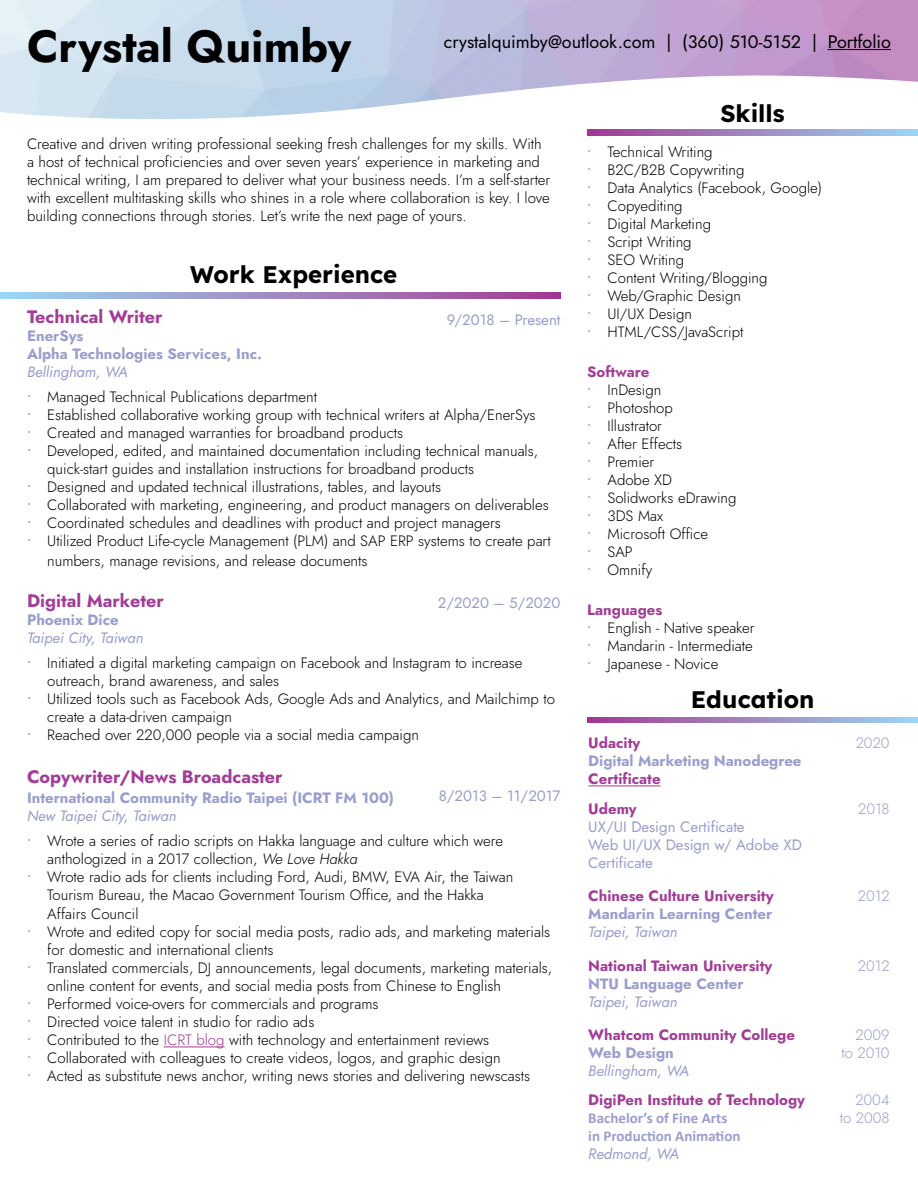
<style>
.page{position:relative;width:918px;height:1188px;background:#fff}
.page>*{position:absolute;margin:0;border:0;box-sizing:border-box;transform-origin:0 0}
.t1{font:700 45px "Jost";color:#000}
.t2{font:700 24px "Lexend";color:#000}
.t3{font:700 18px "Jost";color:#a23c96}
.t4{font:18px "Jost";color:#000}
.t5{font:300 15px/18px "Jost";color:#000}
.t6{font:700 15px/18px "Jost";color:#9a9dce}
.t7{font:700 15px "Jost";color:#a23c96}
.t8{font:italic 15px "Jost";color:#9a9dce}
.t9{font:15px/18px "Jost";color:#9a9dce}
.t10{font:700 15px/18px "Calibri";color:#9a9dce}
.t11{font:300 15px/18px "Jost";color:#9a9dce;text-align:right}
.s1{font-style:italic}
.s2{color:#a23c96}
</style>
<div class="page">
<hr style="left:828px;top:49px;width:63px;height:1px;background:#000">
<svg style="left:587px;top:130px;width:331px;height:6px;background:#9f87c1"></svg>
<hr style="left:164px;top:1047px;width:61px;height:1px;background:#a23c96">
<svg style="left:0;top:292px;width:561px;height:6px;background:#9f89c1"></svg>
<svg style="left:587px;top:717px;width:331px;height:6px;background:#9f88c1"></svg>
<hr style="left:588px;top:786px;width:73px;height:1px;background:#a23c96">
<h1 class="t1" style="left:27px;top:16px;width:326px">Crystal Quimby</h1>
<p class="t4" style="left:444px;top:29px;width:449px">crystalquimby@outlook.com | (360) 510-5152 | Portfolio</p>
<h2 class="t2" style="left:720px;top:96px;width:66px">Skills</h2>
<p class="t5" style="left:27px;top:134px;width:525px">Creative and driven writing professional seeking fresh challenges for my skills. With a host of technical proficiencies and over seven years’ experience in marketing and technical writing, I am prepared to deliver what your business needs. I’m a self-starter with excellent multitasking skills who shines in a role where collaboration is key. I love building connections through stories. Let’s write the next page of yours.</p>
<p class="t5" style="left:587px;top:143px;width:127px">• Technical Writing</p>
<p class="t5" style="left:587px;top:161px;width:159px">• B2C/B2B Copywriting</p>
<p class="t5" style="left:587px;top:179px;width:236px">• Data Analytics (Facebook, Google)</p>
<p class="t5" style="left:587px;top:197px;width:97px">• Copyediting</p>
<p class="t5" style="left:587px;top:215px;width:125px">• Digital Marketing</p>
<p class="t5" style="left:587px;top:233px;width:106px">• Script Writing</p>
<p class="t5" style="left:587px;top:251px;width:98px">• SEO Writing</p>
<p class="t5" style="left:587px;top:269px;width:182px">• Content Writing/Blogging</p>
<p class="t5" style="left:587px;top:287px;width:155px">• Web/Graphic Design</p>
<p class="t5" style="left:587px;top:305px;width:106px">• UI/UX Design</p>
<p class="t5" style="left:587px;top:323px;width:158px">• HTML/CSS/JavaScript</p>
<p class="t7" style="left:587px;top:362px;width:64px">Software</p>
<p class="t5" style="left:587px;top:381px;width:76px">• InDesign</p>
<p class="t5" style="left:587px;top:399px;width:87px">• Photoshop</p>
<p class="t5" style="left:587px;top:417px;width:76px">• Illustrator</p>
<p class="t5" style="left:587px;top:435px;width:97px">• After Effects</p>
<p class="t5" style="left:587px;top:453px;width:69px">• Premier</p>
<p class="t5" style="left:587px;top:471px;width:86px">• Adobe XD</p>
<p class="t5" style="left:587px;top:489px;width:151px">• Solidworks eDrawing</p>
<p class="t5" style="left:587px;top:507px;width:78px">• 3DS Max</p>
<p class="t5" style="left:587px;top:525px;width:123px">• Microsoft Office</p>
<p class="t5" style="left:587px;top:543px;width:47px">• SAP</p>
<p class="t5" style="left:587px;top:561px;width:66px">• Omnify</p>
<p class="t7" style="left:587px;top:599px;width:77px">Languages</p>
<p class="t5" style="left:587px;top:618px;width:169px">• English - Native speaker</p>
<p class="t5" style="left:587px;top:636px;width:167px">• Mandarin - Intermediate</p>
<p class="t5" style="left:587px;top:654px;width:133px">• Japanese - Novice</p>
<h2 class="t2" style="left:190px;top:257px;width:209px">Work Experience</h2>
<p class="t3" style="left:27px;top:305px;width:137px">Technical Writer</p>
<p class="t6" style="left:27px;top:327px;width:236px">EnerSys<br>Alpha Technologies Services, Inc.</p>
<p class="t8" style="left:27px;top:362px;width:102px">Bellingham, WA</p>
<p class="t5" style="left:27px;top:388px;width:292px">• Managed Technical Publications department</p>
<p class="t5" style="left:27px;top:406px;width:510px">• Established collaborative working group with technical writers at Alpha/EnerSys</p>
<p class="t5" style="left:27px;top:424px;width:378px">• Created and managed warranties for broadband products</p>
<p class="t5" style="left:47px;top:442px;width:493px;text-indent:-20px">• Developed, edited, and maintained documentation including technical manuals, quick-start guides and installation instructions for broadband products</p>
<p class="t5" style="left:27px;top:478px;width:416px">• Designed and updated technical illustrations, tables, and layouts</p>
<p class="t5" style="left:27px;top:496px;width:523px">• Collaborated with marketing, engineering, and product managers on deliverables</p>
<p class="t5" style="left:27px;top:514px;width:475px">• Coordinated schedules and deadlines with product and project managers</p>
<p class="t5" style="left:47px;top:531px;width:505px;line-height:19.8px;text-indent:-20px">• Utilized Product Life-cycle Management (PLM) and SAP ERP systems to create part numbers, manage revisions, and release documents</p>
<p class="t3" style="left:27px;top:589px;width:138px">Digital Marketer</p>
<p class="t6" style="left:27px;top:611px;width:93px">Phoenix Dice</p>
<p class="t8" style="left:27px;top:628px;width:118px">Taipei City, Taiwan</p>
<p class="t5" style="left:47px;top:654px;width:477px;text-indent:-20px">• Initiated a digital marketing campaign on Facebook and Instagram to increase outreach, brand awareness, and sales</p>
<p class="t5" style="left:47px;top:690px;width:509px;text-indent:-20px">• Utilized tools such as Facebook Ads, Google Ads and Analytics, and Mailchimp to create a data-driven campaign</p>
<p class="t5" style="left:27px;top:726px;width:393px">• Reached over 220,000 people via a social media campaign</p>
<p class="t3" style="left:27px;top:765px;width:257px">Copywriter/News Broadcaster</p>
<p class="t6" style="left:27px;top:789px;width:369px">International Community Radio Taipei (ICRT FM 100)</p>
<p class="t8" style="left:27px;top:805px;width:151px">New Taipei City, Taiwan</p>
<p class="t5" style="left:47px;top:832px;width:457px;text-indent:-20px">• Wrote a series of radio scripts on Hakka language and culture which were anthologized in a 2017 collection, <span class="s1">We Love Hakka</span></p>
<p class="t5" style="left:47px;top:868px;width:468px;text-indent:-20px">• Wrote radio ads for clients including Ford, Audi, BMW, EVA Air, the Taiwan<br>Tourism Bureau, the Macao Government Tourism Office, and the Hakka</p>
<p class="t5" style="left:47px;top:905px;width:93px">Affairs Council</p>
<p class="t5" style="left:47px;top:923px;width:505px;text-indent:-20px">• Wrote and edited copy for social media posts, radio ads, and marketing materials for domestic and international clients</p>
<p class="t5" style="left:47px;top:959px;width:507px;text-indent:-20px">• Translated commercials, DJ announcements, legal documents, marketing materials, online content for events, and social media posts from Chinese to English</p>
<p class="t5" style="left:27px;top:995px;width:353px">• Performed voice-overs for commercials and programs</p>
<p class="t5" style="left:27px;top:1013px;width:289px">• Directed voice talent in studio for radio ads</p>
<p class="t5" style="left:27px;top:1031px;width:464px">• Contributed to the <span class="s2">ICRT blog</span> with technology and entertainment reviews</p>
<p class="t5" style="left:27px;top:1049px;width:475px">• Collaborated with colleagues to create videos, logos, and graphic design</p>
<p class="t5" style="left:27px;top:1067px;width:505px">• Acted as substitute news anchor, writing news stories and delivering newscasts</p>
<p class="t9" style="left:447px;top:311px;width:115px">9/2018 – Present</p>
<p class="t9" style="left:438px;top:593px;width:124px">2/2020 – 5/2020</p>
<h2 class="t2" style="left:691px;top:682px;width:125px">Education</h2>
<p class="t7" style="left:588px;top:733px;width:53px">Udacity</p>
<p class="t6" style="left:588px;top:752px;width:215px">Digital Marketing Nanodegree</p>
<p class="t7" style="left:588px;top:769px;width:74px">Certificate</p>
<p class="t9" style="left:439px;top:787px;width:123px">8/2013 – 11/2017</p>
<p class="t7" style="left:588px;top:799px;width:50px">Udemy</p>
<p class="t9" style="left:588px;top:818px;width:215px">UX/UI Design Certificate<br>Web UI/UX Design w/ Adobe XD<br>Certificate</p>
<p class="t7" style="left:588px;top:886px;width:187px">Chinese Culture University</p>
<p class="t6" style="left:588px;top:905px;width:185px">Mandarin Learning Center</p>
<p class="t8" style="left:588px;top:922px;width:91px">Taipei, Taiwan</p>
<p class="t7" style="left:588px;top:955px;width:186px">National Taiwan University</p>
<p class="t6" style="left:588px;top:975px;width:157px">NTU Language Center</p>
<p class="t8" style="left:588px;top:991px;width:91px">Taipei, Taiwan</p>
<p class="t7" style="left:588px;top:1024px;width:208px">Whatcom Community College</p>
<p class="t6" style="left:588px;top:1044px;width:87px">Web Design</p>
<p class="t8" style="left:588px;top:1060px;width:102px">Bellingham, WA</p>
<p class="t7" style="left:588px;top:1090px;width:218px">DigiPen Institute of Technology</p>
<p class="t10" style="left:588px;top:1109px;width:154px">Bachelor’s of Fine Arts in Production Animation</p>
<p class="t8" style="left:588px;top:1144px;width:92px">Redmond, WA</p>
<p class="t11" style="left:856px;top:734px;width:35px">2020</p>
<p class="t11" style="left:858px;top:800px;width:33px">2018</p>
<p class="t11" style="left:858px;top:887px;width:33px">2012</p>
<p class="t11" style="left:858px;top:957px;width:33px">2012</p>
<p class="t11" style="left:841px;top:1026px;width:50px">2009 to 2010</p>
<p class="t11" style="left:840px;top:1091px;width:51px">2004<br>to 2008</p>
</div>
